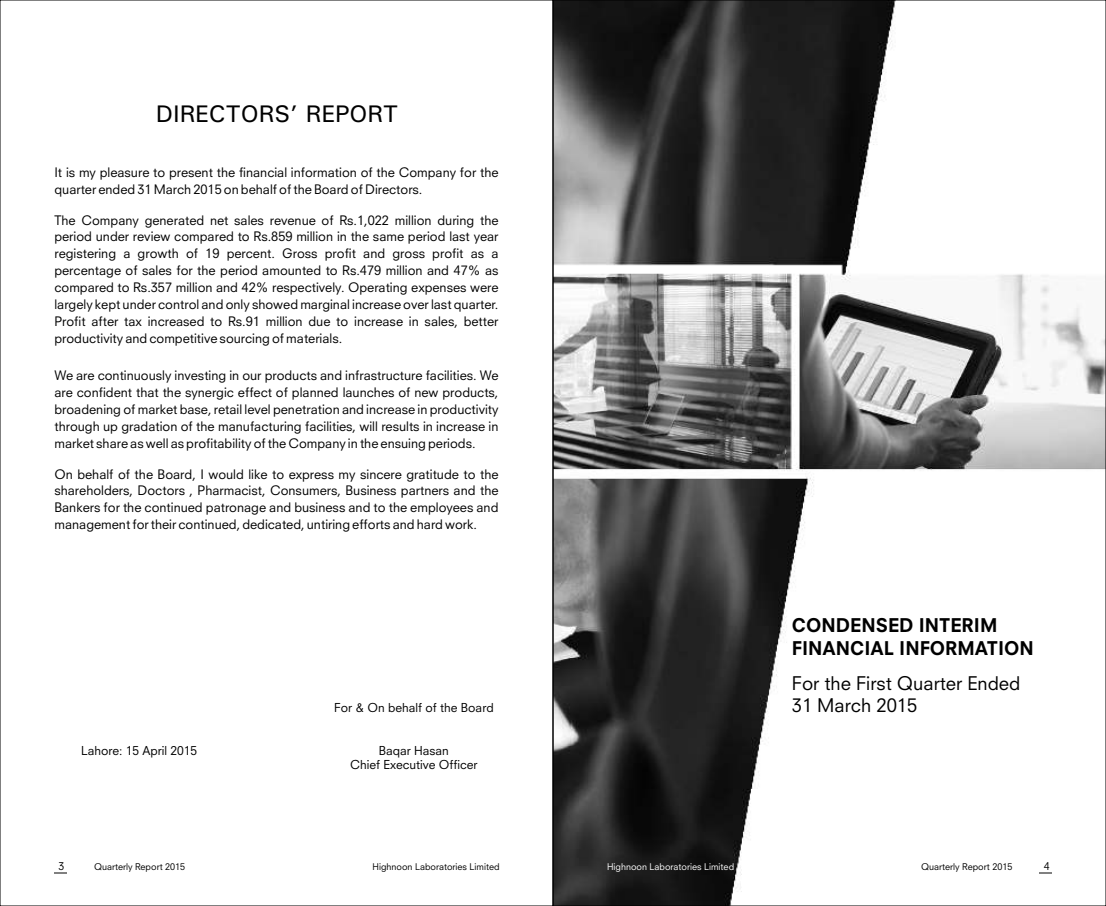
<style>
.page{position:relative;width:1106px;height:906px;background:#fff}
.page>*{position:absolute;margin:0;border:0;box-sizing:border-box;transform-origin:0 0}
.t1{font:500 24px "Univers";color:#000}
.t2{font:18.45px/22.4px "Neuzeit S Heavy";color:#000}
.t3{font:18.3px/22px "Neuzeit SLT";color:#000}
.t4{font:12.75px/16.8px "Neuzeit SLT";color:#000;text-align:justify}
.t5{font:12px/14.4px "Neuzeit SLT";color:#000;text-align:center}
.t6{font:10.5px "Neuzeit SLT";color:#000}
.t7{font:9px "Neuzeit SLT";color:#000}
.t8{font:9px "Neuzeit SLT";color:#fff}
</style>
<div class="page">
<img style="left:555px;top:2px;width:549px;height:902px">
<svg style="left:54px;top:872px;width:13px;height:1px"></svg>
<svg style="left:1039px;top:872px;width:13px;height:1px"></svg>
<h1 class="t1" style="left:156px;top:105px;width:244px">DIRECTORS’ REPORT</h1>
<p class="t4" style="left:54px;top:165px;width:445px">It is my pleasure to present the financial information of the Company for the quarter ended 31 March 2015 on behalf of the Board of Directors.</p>
<p class="t4" style="left:54px;top:213px;width:445px">The Company generated net sales revenue of Rs.1,022 million during the period under review compared to Rs.859 million in the same period last year registering a growth of 19 percent. Gross profit and gross profit as a percentage of sales for the period amounted to Rs.479 million and 47% as compared to Rs.357 million and 42% respectively. Operating expenses were largely kept under control and only showed marginal increase over last quarter.<br>Profit after tax increased to Rs.91 million due to increase in sales, better productivity and competitive sourcing of materials.</p>
<p class="t4" style="left:54px;top:369px;width:445px">We are continuously investing in our products and infrastructure facilities. We are confident that the synergic effect of planned launches of new products, broadening of market base, retail level penetration and increase in productivity through up gradation of the manufacturing facilities, will results in increase in market share as well as profitability of the Company in the ensuing periods.</p>
<p class="t4" style="left:54px;top:467px;width:445px">On behalf of the Board, I would like to express my sincere gratitude to the shareholders, Doctors , Pharmacist, Consumers, Business partners and the Bankers for the continued patronage and business and to the employees and management for their continued, dedicated, untiring efforts and hard work.</p>
<p class="t5" style="left:81px;top:744px;width:118px">Lahore: 15 April 2015</p>
<p class="t5" style="left:334px;top:701px;width:161px">For &amp; On behalf of the Board</p>
<p class="t5" style="left:350px;top:744px;width:129px">Baqar Hasan<br>Chief Executive Officer</p>
<h2 class="t2" style="left:791px;top:616px;width:243px">CONDENSED INTERIM<br>FINANCIAL INFORMATION</h2>
<h3 class="t3" style="left:791px;top:674px;width:230px">For the First Quarter Ended<br>31 March 2015</h3>
<p class="t6" style="left:58px;top:862px;width:7px">3</p>
<p class="t7" style="left:94px;top:863px;width:93px">Quarterly Report 2015</p>
<p class="t7" style="left:372px;top:863px;width:129px">Highnoon Laboratories Limited</p>
<p class="t8" style="left:607px;top:863px;width:129px">Highnoon Laboratories Limited</p>
<p class="t7" style="left:921px;top:863px;width:93px">Quarterly Report 2015</p>
<p class="t6" style="left:1043px;top:862px;width:7px">4</p>
</div>
